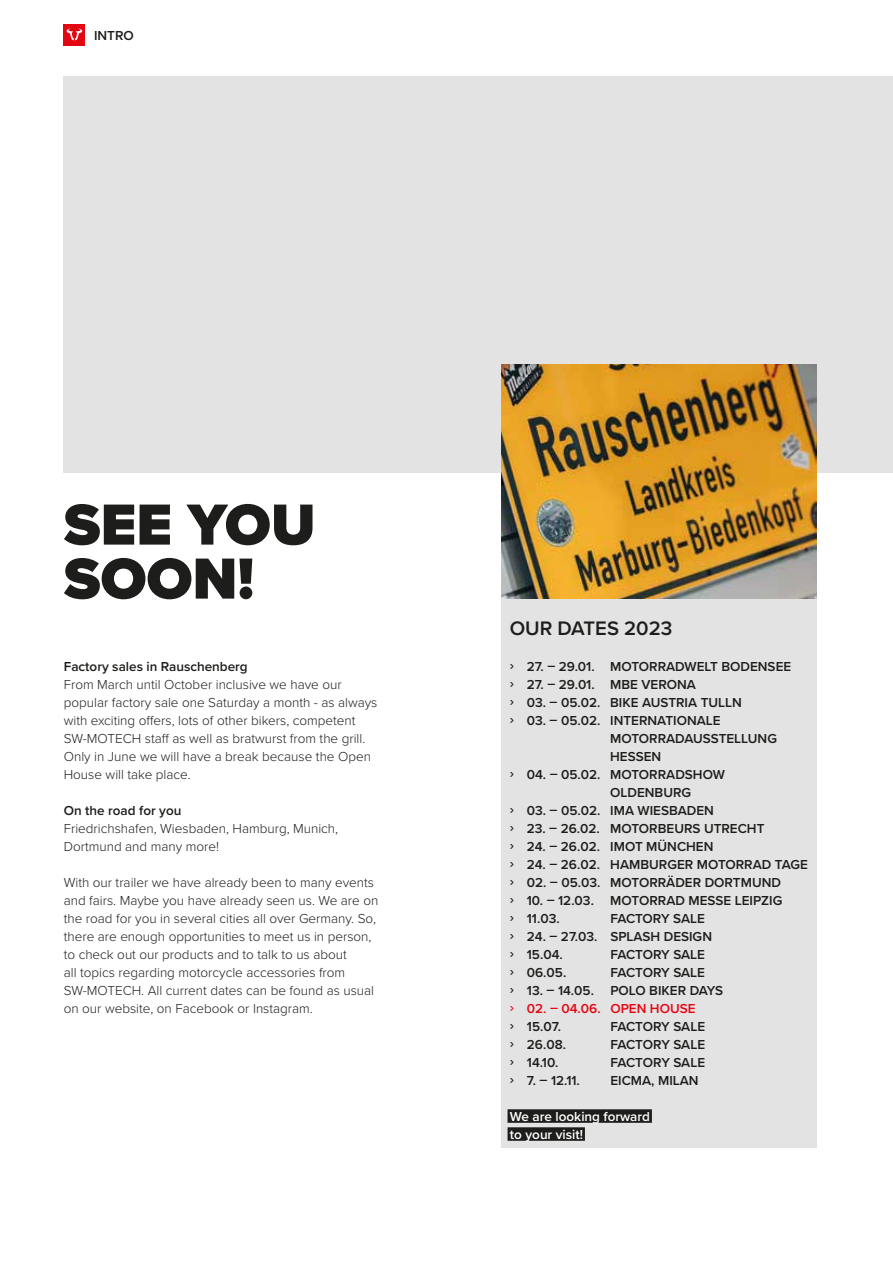
<style>
.page{position:relative;width:893px;height:1263px;background:#fff}
.page>*{position:absolute;margin:0;border:0;box-sizing:border-box;transform-origin:0 0}
.t1{font:900 60px/54px "Proxima Nova";color:#1d1d1b}
.t2{font:600 20.25px "Proxima Nova";color:#1d1d1b}
.t3{font:300 13.5px/18px "Proxima Nova";color:#1d1d1b}
.t4{font:600 13.5px/18px "Proxima Nova";color:#1d1d1b}
.t5{font:600 13.5px/18px "Proxima Nova";color:#fff}
.t6{font:600 13.5px "Proxima Nova";color:#e30613}
</style>
<div class="page">
<div style="left:64px;top:24px;width:21px;height:21px;background:#e30613"></div>
<svg style="left:66px;top:29px;width:16px;height:11px"></svg>
<div style="left:64px;top:77px;width:829px;height:396px;background:#e3e3e3"></div>
<div style="left:501px;top:599px;width:315px;height:549px;background:#e3e3e3"></div>
<div style="left:508px;top:1109px;width:144px;height:14px;background:#1d1d1b"></div>
<div style="left:508px;top:1127px;width:77px;height:14px;background:#1d1d1b"></div>
<img style="left:501px;top:365px;width:315px;height:234px">
<p class="t4" style="left:94px;top:26px;width:14px">Intro</p>
<h1 class="t1" style="left:64px;top:497px;width:253px">SEE YOU<br>SOON!</h1>
<p class="t4" style="left:64px;top:657px;width:186px">Factory sales in Rauschenberg</p>
<p class="t3" style="left:64px;top:674px;width:315px">From March until October inclusive we have our popular factory sale one Saturday a month - as always with exciting offers, lots of other bikers, competent SW‑MOTECH staff as well as bratwurst from the grill.<br>Only in June we will have a break because the Open House will take place.</p>
<p class="t4" style="left:64px;top:801px;width:119px">On the road for you</p>
<p class="t3" style="left:64px;top:818px;width:276px">Friedrichshafen, Wiesbaden, Hamburg, Munich,<br>Dortmund and many more!</p>
<p class="t3" style="left:64px;top:872px;width:316px">With our trailer we have already been to many events and fairs. Maybe you have already seen us. We are on the road for you in several cities all over Germany. So, there are enough opportunities to meet us in person, to check out our products and to talk to us about<br>all topics regarding motorcycle accessories from SW‑MOTECH. All current dates can be found as usual on our website, on Facebook or Instagram.</p>
<h2 class="t2" style="left:510px;top:613px;width:164px">OUR DATES 2023</h2>
<p class="t4" style="left:510px;top:657px;width:283px">› 27. – 29.01. MOTORRADWELT BODENSEE</p>
<p class="t4" style="left:510px;top:675px;width:188px">› 27. – 29.01. MBE VERONA</p>
<p class="t4" style="left:510px;top:693px;width:234px">› 03. – 05.02. BIKE AUSTRIA TULLN</p>
<p class="t4" style="left:510px;top:711px;width:212px">› 03. – 05.02. INTERNATIONALE</p>
<p class="t4" style="left:610px;top:729px;width:168px">MOTORRADAUSSTELLUNG</p>
<p class="t4" style="left:610px;top:747px;width:53px">HESSEN</p>
<p class="t4" style="left:510px;top:765px;width:217px">› 04. – 05.02. MOTORRADSHOW</p>
<p class="t4" style="left:610px;top:783px;width:83px">OLDENBURG</p>
<p class="t4" style="left:510px;top:801px;width:206px">› 03. – 05.02. IMA WIESBADEN</p>
<p class="t4" style="left:510px;top:819px;width:256px">› 23. – 26.02. MOTORBEURS UTRECHT</p>
<p class="t4" style="left:510px;top:837px;width:205px">› 24. – 26.02. IMOT MÜNCHEN</p>
<p class="t4" style="left:510px;top:855px;width:300px">› 24. – 26.02. HAMBURGER MOTORRAD TAGE</p>
<p class="t4" style="left:510px;top:873px;width:273px">› 02. – 05.03. MOTORRÄDER DORTMUND</p>
<p class="t4" style="left:510px;top:891px;width:274px">› 10. – 12.03. MOTORRAD MESSE LEIPZIG</p>
<p class="t4" style="left:510px;top:909px;width:51px">› 11.03.</p>
<p class="t4" style="left:510px;top:909px;width:204px;text-indent:100px">FACTORY SALE › 24. – 27.03. SPLASH DESIGN › 15.04.</p>
<p class="t4" style="left:610px;top:945px;width:96px">FACTORY SALE</p>
<p class="t4" style="left:510px;top:963px;width:215px;text-indent:100px">FACTORY SALE<br>› 13. – 14.05. POLO BIKER DAYS</p>
<p class="t6" style="left:510px;top:998px;width:187px">› 02. – 04.06. OPEN HOUSE</p>
<p class="t4" style="left:510px;top:1017px;width:53px">› 15.07.</p>
<p class="t4" style="left:610px;top:1017px;width:96px">FACTORY SALE</p>
<p class="t4" style="left:510px;top:1035px;width:58px">› 26.08.</p>
<p class="t4" style="left:610px;top:1035px;width:96px">FACTORY SALE</p>
<p class="t4" style="left:510px;top:1053px;width:50px">› 14.10.</p>
<p class="t4" style="left:610px;top:1053px;width:96px">FACTORY SALE</p>
<p class="t4" style="left:510px;top:1071px;width:71px">› 7. – 12.11.</p>
<p class="t4" style="left:610px;top:1071px;width:90px">EICMA, MILAN</p>
<p class="t5" style="left:510px;top:1107px;width:142px">We are looking forward to your visit!</p>
<p class="t4" style="left:510px;top:963px;width:58px">› 06.05.</p>
</div>
